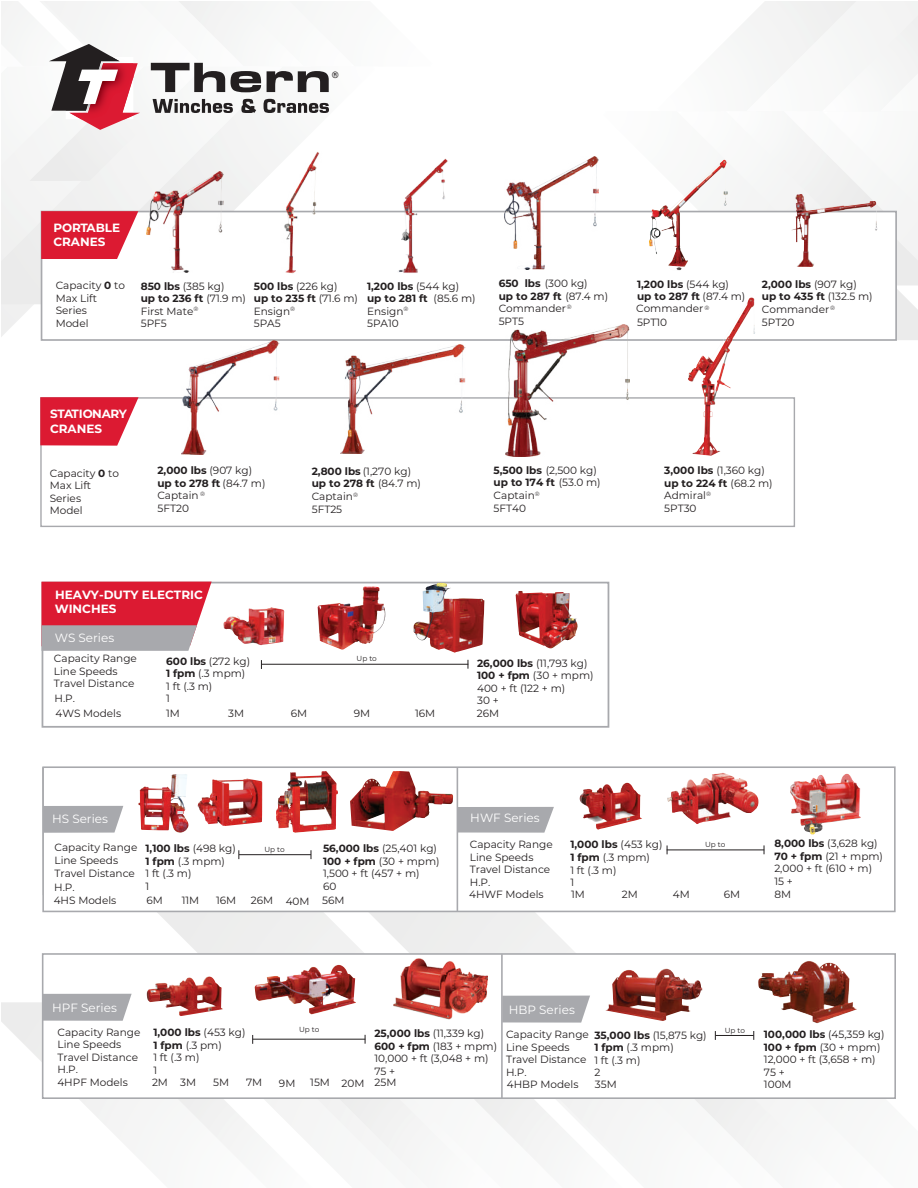
<style>
.page{position:relative;width:918px;height:1188px;background:#fff}
.page>*{position:absolute;margin:0;border:0;box-sizing:border-box;transform-origin:0 0}
.t1{font:700 12px/14.4px "Montserrat";color:#fff}
.t2{font:12px "Montserrat";color:#fff}
.t3{font:10.5px/12.6px "Montserrat";color:#231f20}
.t4{font:700 10.5px/12.6px "Montserrat";color:#231f20}
.t5{font:9px "Roboto";color:#231f20}
.t6{font:7.35px "Montserrat";letter-spacing:-.005em;color:#231f20}
.t7{font:6.15px "Montserrat";color:#231f20}
.s1{font-weight:700}
.s2{font-weight:400}
</style>
<div class="page">
<svg style="left:723px;top:1px;width:195px;height:339px"></svg>
<svg style="left:2px;top:304px;width:39px;height:37px"></svg>
<div style="left:2px;top:259px;width:39px;height:45px;background:#ebebeb"></div>
<svg style="left:118px;top:912px;width:485px;height:41px"></svg>
<div style="left:694px;top:1099px;width:86px;height:62px;background:#f5f5f4"></div>
<svg style="left:270px;top:1099px;width:356px;height:62px"></svg>
<svg style="left:2px;top:1002px;width:268px;height:148px"></svg>
<div style="left:42px;top:212px;width:854px;height:128px;background:#fff"></div>
<div style="left:41px;top:211px;width:856px;height:130px;border:2px solid #a8a9ad"></div>
<img style="left:505px;top:156px;width:94px;height:114px">
<img style="left:649px;top:160px;width:74px;height:86px">
<img style="left:792px;top:194px;width:10px;height:48px">
<img style="left:171px;top:259px;width:19px;height:13px">
<img style="left:285px;top:259px;width:11px;height:15px">
<img style="left:398px;top:158px;width:51px;height:115px">
<div style="left:42px;top:582px;width:567px;height:146px;border:2px solid #a8a9ad"></div>
<img style="left:413px;top:583px;width:71px;height:70px">
<img style="left:223px;top:607px;width:62px;height:38px">
<img style="left:318px;top:586px;width:67px;height:64px">
<img style="left:516px;top:591px;width:62px;height:57px">
<hr style="left:262px;top:664px;width:206px;height:1px;background:#231f20">
<svg style="left:41px;top:582px;width:171px;height:69px;background:#cd5969"></svg>
<div style="left:42px;top:766px;width:854px;height:146px;border:2px solid #a8a9ad"></div>
<svg style="left:43px;top:806px;width:80px;height:27px;background:#adaeb2"></svg>
<img style="left:138px;top:774px;width:51px;height:59px">
<img style="left:350px;top:771px;width:103px;height:60px">
<img style="left:276px;top:771px;width:49px;height:41px">
<img style="left:198px;top:779px;width:49px;height:45px">
<hr style="left:239px;top:854px;width:72px;height:1px;background:#231f20">
<hr style="left:667px;top:850px;width:97px;height:1px;background:#231f20">
<svg style="left:458px;top:807px;width:96px;height:26px;background:#adaeb2"></svg>
<img style="left:580px;top:783px;width:62px;height:47px">
<img style="left:667px;top:773px;width:92px;height:51px">
<img style="left:790px;top:774px;width:71px;height:60px">
<hr style="left:457px;top:767px;width:1px;height:144px;background:#a8a9ad">
<div style="left:40px;top:397px;width:755px;height:130px;border:1px solid #a8a9ad"></div>
<svg style="left:40px;top:397px;width:99px;height:49px;background:#df364b"></svg>
<img style="left:181px;top:340px;width:99px;height:114px">
<img style="left:505px;top:324px;width:125px;height:132px">
<img style="left:688px;top:299px;width:61px;height:157px">
<img style="left:340px;top:344px;width:125px;height:109px">
<div style="left:43px;top:954px;width:852px;height:144px;background:#fff"></div>
<div style="left:42px;top:953px;width:854px;height:146px;border:2px solid #a8a9ad"></div>
<hr style="left:253px;top:1039px;width:112px;height:1px;background:#231f20">
<svg style="left:42px;top:994px;width:90px;height:27px;background:#adaeb2"></svg>
<hr style="left:501px;top:954px;width:2px;height:144px;background:#a8a9ad">
<img style="left:194px;top:976px;width:15px;height:9px">
<img style="left:394px;top:954px;width:94px;height:66px">
<svg style="left:502px;top:996px;width:88px;height:27px;background:#adaeb2"></svg>
<img style="left:255px;top:965px;width:101px;height:50px">
<img style="left:758px;top:961px;width:99px;height:62px">
<img style="left:605px;top:970px;width:97px;height:51px">
<hr style="left:716px;top:1035px;width:38px;height:1px;background:#231f20">
<svg style="left:2px;top:1px;width:434px;height:258px"></svg>
<p class="t5" style="left:332px;top:69px;width:9px">®</p>
<p class="t1" style="left:53px;top:220px;width:68px">PORTABLE<br>CRANES</p>
<p class="t3" style="left:56px;top:279px;width:71px">Capacity <span class="s1">0</span> to<br>Max Lift<br>Series<br>Model</p>
<p class="t3" style="left:141px;top:279px;width:107px"><span class="s1">850 lbs</span> (385 kg)<br><span class="s1">up to 236 ft</span> (71.9 m)<br>First Mate<sup>®<br></sup>5PF5</p>
<p class="t3" style="left:254px;top:279px;width:106px"><span class="s1">500 lbs</span> (226 kg)<br><span class="s1">up to 235 ft</span> (71.6 m)<br>Ensign<sup>®<br></sup>5PA5</p>
<p class="t3" style="left:367px;top:279px;width:110px"><span class="s1">1,200 lbs</span> (544 kg) <span class="s1">up to 281 ft</span> (85.6 m)<br>Ensign<sup>®<br></sup>5PA10</p>
<p class="t3" style="left:499px;top:277px;width:111px"><span class="s1">650 lbs</span> (300 kg)<br><span class="s1">up to 287 ft</span> (87.4 m)<br>Commander <sup>®<br></sup>5PT5</p>
<p class="t4" style="left:637px;top:277px;width:110px">1,200 lbs <span class="s2">(544 kg) </span>up to 287 ft <span class="s2">(87.4 m)</span></p>
<p class="t3" style="left:637px;top:315px;width:32px">5PT10</p>
<p class="t3" style="left:762px;top:277px;width:112px"><span class="s1">2,000 lbs</span> (907 kg) <span class="s1">up to 435 ft</span> (132.5 m)<br>Commander<br>5PT20</p>
<p class="t3" style="left:636px;top:302px;width:69px">Commander</p>
<p class="t7" style="left:830px;top:303px;width:6px">®</p>
<p class="t7" style="left:704px;top:303px;width:6px">®</p>
<p class="t1" style="left:50px;top:406px;width:78px">STATIONARY<br>CRANES</p>
<p class="t3" style="left:50px;top:466px;width:71px">Capacity <span class="s1">0</span> to<br>Max Lift<br>Series<br>Model</p>
<p class="t3" style="left:157px;top:464px;width:110px"><span class="s1">2,000 lbs</span> (907 kg) <span class="s1">up to 278 ft</span> (84.7 m)<br>Captain <sup>®<br></sup>5FT20</p>
<p class="t3" style="left:494px;top:463px;width:109px"><span class="s1">5,500 lbs</span> (2,500 kg) <span class="s1">up to 174 ft</span> (53.0 m)<br>Captain<sup>®<br></sup>5FT40</p>
<p class="t3" style="left:664px;top:464px;width:110px"><span class="s1">3,000 lbs</span> (1,360 kg) <span class="s1">up to 224 ft</span> (68.2 m)<br>Admiral<sup>®<br></sup>5PT30</p>
<p class="t3" style="left:312px;top:464px;width:111px"><span class="s1">2,800 lbs</span> (1,270 kg) <span class="s1">up to 278 ft</span> (84.7 m)<br>Captain <sup>®<br></sup>5FT25</p>
<p class="t1" style="left:55px;top:587px;width:149px">HEAVY-DUTY ELECTRIC</p>
<p class="t1" style="left:55px;top:600px;width:63px">WINCHES</p>
<p class="t2" style="left:55px;top:629px;width:61px">WS Series</p>
<p class="t3" style="left:54px;top:652px;width:84px">Capacity Range<br>Line Speeds<br>Travel Distance</p>
<p class="t3" style="left:54px;top:692px;width:22px">H.P.</p>
<p class="t3" style="left:166px;top:654px;width:85px"><span class="s1">600 lbs</span> (272 kg)</p>
<p class="t3" style="left:166px;top:679px;width:48px">1 ft (.3 m)<br>1</p>
<p class="t3" style="left:166px;top:667px;width:81px"><span class="s1">1 fpm</span> (.3 mpm)</p>
<p class="t6" style="left:357px;top:653px;width:22px">Up to</p>
<p class="t3" style="left:477px;top:656px;width:118px"><span class="s1">26,000 lbs</span> (11,793 kg)<br><span class="s1">100 + fpm</span> (30 + mpm)<br>400 + ft (122 + m)<br>30 +</p>
<p class="t3" style="left:55px;top:706px;width:67px">4WS Models</p>
<p class="t3" style="left:166px;top:706px;width:15px">1M</p>
<p class="t3" style="left:228px;top:706px;width:17px">3M</p>
<p class="t3" style="left:291px;top:706px;width:18px">6M</p>
<p class="t3" style="left:354px;top:706px;width:18px">9M</p>
<p class="t3" style="left:415px;top:707px;width:22px">16M</p>
<p class="t3" style="left:477px;top:706px;width:24px">26M</p>
<p class="t2" style="left:52px;top:810px;width:57px">HS Series</p>
<p class="t2" style="left:470px;top:810px;width:71px">HWF Series</p>
<p class="t3" style="left:146px;top:842px;width:92px"><span class="s1">1,100 lbs</span> (498 kg)<br><span class="s1">1 fpm</span> (.3 mpm)<br>1 ft (.3 m)<br>1</p>
<p class="t3" style="left:323px;top:842px;width:118px"><span class="s1">56,000 lbs</span> (25,401 kg)<br><span class="s1">100 + fpm</span> (30 + mpm)<br>1,500 + ft (457 + m)<br>60</p>
<p class="t3" style="left:570px;top:838px;width:94px"><span class="s1">1,000 lbs</span> (453 kg)<br><span class="s1">1 fpm</span> (.3 mpm)<br>1 ft (.3 m)<br>1</p>
<p class="t3" style="left:774px;top:837px;width:110px"><span class="s1">8,000 lbs</span> (3,628 kg)<br><span class="s1">70 + fpm</span> (21 + mpm)<br>2,000 + ft (610 + m)<br>15 +</p>
<p class="t3" style="left:54px;top:841px;width:84px">Capacity Range<br>Line Speeds<br>Travel Distance</p>
<p class="t3" style="left:470px;top:838px;width:84px">Capacity Range<br>Line Speeds<br>Travel Distance<br>H.P.</p>
<p class="t6" style="left:705px;top:839px;width:22px">Up to</p>
<p class="t6" style="left:264px;top:844px;width:22px">Up to</p>
<p class="t3" style="left:54px;top:879px;width:22px">H.P.</p>
<p class="t3" style="left:469px;top:888px;width:76px">4HWF Models</p>
<p class="t3" style="left:571px;top:888px;width:15px">1M</p>
<p class="t3" style="left:622px;top:888px;width:17px">2M</p>
<p class="t3" style="left:673px;top:888px;width:18px">4M</p>
<p class="t3" style="left:724px;top:888px;width:18px">6M</p>
<p class="t3" style="left:775px;top:888px;width:18px">8M</p>
<p class="t3" style="left:54px;top:893px;width:64px">4HS Models</p>
<p class="t3" style="left:147px;top:894px;width:18px">6M</p>
<p class="t3" style="left:182px;top:894px;width:19px">11M</p>
<p class="t3" style="left:216px;top:894px;width:22px">16M</p>
<p class="t3" style="left:251px;top:894px;width:95px">26M 40M 56M</p>
<p class="t2" style="left:52px;top:1000px;width:66px">HPF Series</p>
<p class="t2" style="left:509px;top:1001px;width:68px">HBP Series</p>
<p class="t6" style="left:299px;top:1025px;width:22px">Up to</p>
<p class="t6" style="left:725px;top:1025px;width:22px">Up to</p>
<p class="t3" style="left:58px;top:1025px;width:84px">Capacity Range<br>Line Speeds<br>Travel Distance<br>H.P.</p>
<p class="t3" style="left:153px;top:1026px;width:94px"><span class="s1">1,000 lbs</span> (453 kg)<br><span class="s1">1 fpm</span> (.3 pm)<br>1 ft (.3 m)<br>1</p>
<p class="t3" style="left:506px;top:1028px;width:84px">Capacity Range<br>Line Speeds<br>Travel Distance<br>H.P.</p>
<p class="t3" style="left:594px;top:1028px;width:114px"><span class="s1">35,000 lbs</span> (15,875 kg)<br><span class="s1">1 fpm</span> (.3 mpm)<br>1 ft (.3 m)<br>2</p>
<p class="t3" style="left:764px;top:1028px;width:122px"><span class="s1">100,000 lbs</span> (45,359 kg)<br><span class="s1">100 + fpm</span> (30 + mpm)<br>12,000 + ft (3,658 + m)<br>75 +</p>
<p class="t3" style="left:374px;top:1027px;width:124px"><span class="s1">25,000 lbs</span> (11,339 kg)<br><span class="s1">600 + fpm</span> (183 + mpm)<br>10,000 + ft (3,048 + m)<br>75 +</p>
<p class="t3" style="left:57px;top:1076px;width:72px">4HPF Models</p>
<p class="t3" style="left:152px;top:1076px;width:46px">2M 3M</p>
<p class="t3" style="left:213px;top:1076px;width:17px">5M</p>
<p class="t3" style="left:246px;top:1076px;width:18px">7M</p>
<p class="t3" style="left:279px;top:1076px;width:18px">9M</p>
<p class="t3" style="left:310px;top:1076px;width:88px">15M 20M 25M</p>
<p class="t3" style="left:507px;top:1077px;width:73px">4HBP Models</p>
<p class="t3" style="left:595px;top:1077px;width:23px">35M</p>
<p class="t3" style="left:764px;top:1078px;width:29px">100M</p>
</div>
